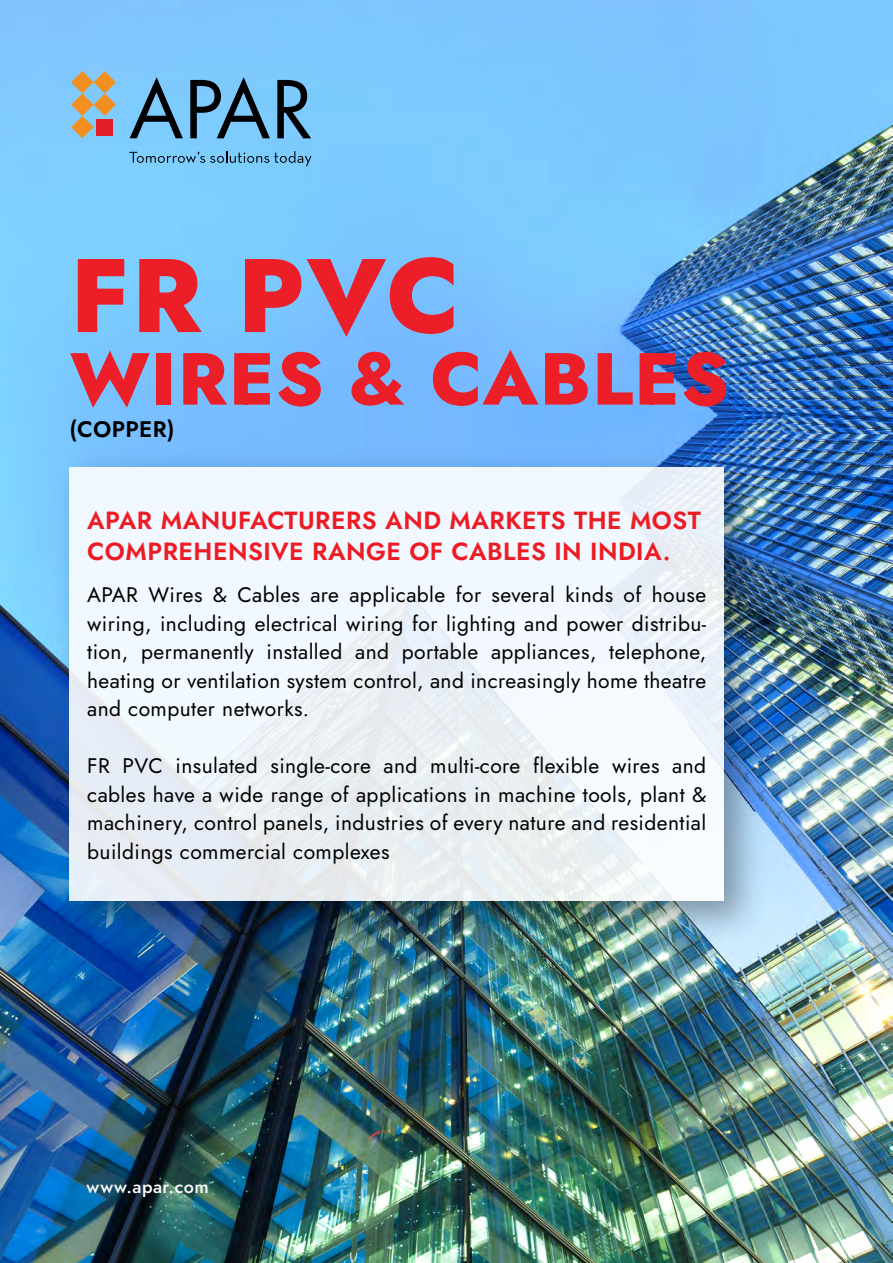
<style>
.page{position:relative;width:893px;height:1263px;background:#fff}
.page>*{position:absolute;margin:0;border:0;box-sizing:border-box;transform-origin:0 0}
.t1{font:800 104.4px "Jost";color:#ec1e27}
.t2{font:800 73.5px "Jost";letter-spacing:.02em;color:#ec1e27}
.t3{font:600 24.75px/31.2px "Jost";letter-spacing:.02em;color:#ed1c24}
.t4{font:600 22.5px "Jost";letter-spacing:.015em;color:#000}
.t5{font:21px/28.5px "Jost";letter-spacing:.02em;color:#000;text-align:justify}
.t6{font:500 18px "Jost";letter-spacing:.025em;color:#fff}
</style>
<div class="page">
<img style="left:0;top:0;width:893px;height:1263px">
<svg style="left:130px;top:77px;width:53px;height:61px;background:#5c94ba"></svg>
<svg style="left:190px;top:77px;width:80px;height:61px;background:#5488ab"></svg>
<svg style="left:277px;top:80px;width:34px;height:58px;background:#426c88"></svg>
<svg style="left:129px;top:151px;width:182px;height:15px;background:#69add7"></svg>
<svg style="left:71px;top:71px;width:45px;height:67px;background:#b8a18d"></svg>
<img style="left:42px;top:440px;width:736px;height:515px">
<div style="left:69px;top:467px;width:655px;height:434px;background:linear-gradient(to bottom,#f2f9ff,#ebf0f3)"></div>
<h1 class="t1" style="left:70px;top:224px;width:391px">FR PVC</h1>
<h2 class="t2" style="left:70px;top:329px;width:660px">WIRES &amp; CABLES</h2>
<p class="t4" style="left:69px;top:414px;width:107px">(COPPER)</p>
<p class="t3" style="left:87px;top:505px;width:615px">APAR MANUFACTURERS AND MARKETS THE MOST<br>COMPREHENSIVE RANGE OF CABLES IN INDIA.</p>
<p class="t5" style="left:87px;top:581px;width:621px">APAR Wires &amp; Cables are applicable for several kinds of house wiring, including electrical wiring for lighting and power distribu&shy;tion, permanently installed and portable appliances, telephone, heating or ventilation system control, and increasingly home theatre and computer networks.</p>
<p class="t5" style="left:87px;top:752px;width:620px">FR PVC insulated single-core and multi-core flexible wires and cables have a wide range of applications in machine tools, plant &amp; machinery, control panels, industries of every nature and residential buildings commercial complexes</p>
<p class="t6" style="left:87px;top:1174px;width:124px">www.apar.com</p>
</div>
